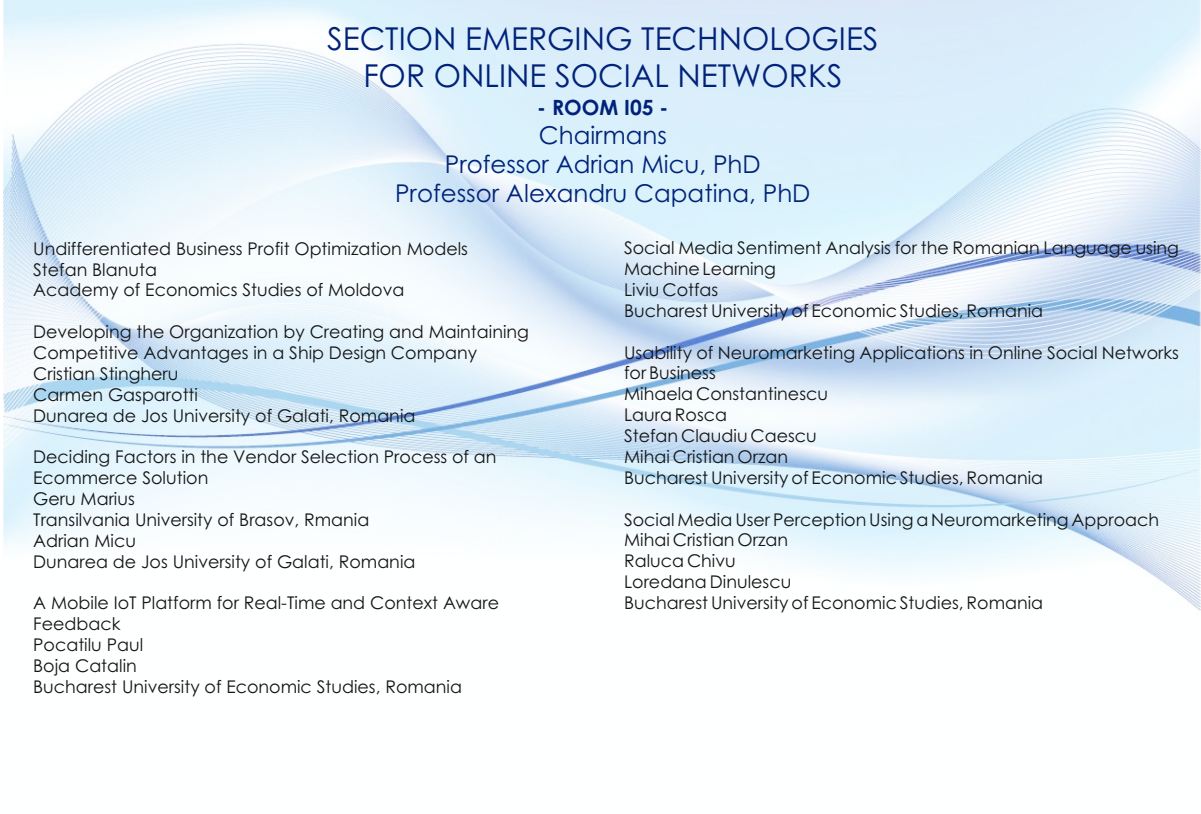
<style>
.page{position:relative;width:1201px;height:814px;background:#fff}
.page>*{position:absolute;margin:0;border:0;box-sizing:border-box;transform-origin:0 0}
.t1{font:31.5px/37.4px "Century Gothic";color:#002379;text-align:center}
.t2{font:24.5px/29.2px "Century Gothic";color:#002379;text-align:center}
.t3{font:700 21px "Century Gothic";color:#002379}
.t4{font:17.5px/20.8px "Century Gothic";color:#151616}
</style>
<div class="page">
<img style="left:4px;top:0;width:1196px;height:611px">
<h1 class="t1" style="left:327px;top:23px;width:553px">SECTION EMERGING TECHNOLOGIES<br>FOR ONLINE SOCIAL NETWORKS</h1>
<p class="t3" style="left:537px;top:99px;width:133px">- ROOM I05 -</p>
<h2 class="t2" style="left:395px;top:122px;width:417px">Chairmans<br>Professor Adrian Micu, PhD<br>Professor Alexandru Capatina, PhD</h2>
<p class="t4" style="left:33px;top:239px;width:436px">Undifferentiated Business Profit Optimization Models<br>Stefan Blanuta<br>Academy of Economics Studies of Moldova</p>
<p class="t4" style="left:33px;top:323px;width:497px">Developing the Organization by Creating and Maintaining Competitive Advantages in a Ship Design Company Cristian Stingheru<br>Carmen Gasparotti<br>Dunarea de Jos University of Galati, Romania</p>
<p class="t4" style="left:33px;top:448px;width:465px">Deciding Factors in the Vendor Selection Process of an<br>Ecommerce Solution<br>Geru Marius<br>Transilvania University of Brasov, Rmania<br>Adrian Micu<br>Dunarea de Jos University of Galati, Romania</p>
<p class="t4" style="left:33px;top:594px;width:467px">A Mobile IoT Platform for Real-Time and Context Aware<br>Feedback<br>Pocatilu Paul<br>Boja Catalin<br>Bucharest University of Economic Studies, Romania</p>
<p class="t4" style="left:624px;top:239px;width:556px">Social Media Sentiment Analysis for the Romanian Language using Machine Learning<br>Liviu Cotfas<br>Bucharest University of Economic Studies, Romania</p>
<p class="t4" style="left:624px;top:343px;width:556px">Usability of Neuromarketing Applications in Online Social Networks for Business<br>Mihaela Constantinescu<br>Laura Rosca<br>Stefan Claudiu Caescu<br>Mihai Cristian Orzan<br>Bucharest University of Economic Studies, Romania</p>
<p class="t4" style="left:624px;top:510px;width:536px">Social Media User Perception Using a Neuromarketing Approach Mihai Cristian Orzan<br>Raluca Chivu<br>Loredana Dinulescu<br>Bucharest University of Economic Studies, Romania</p>
</div>
